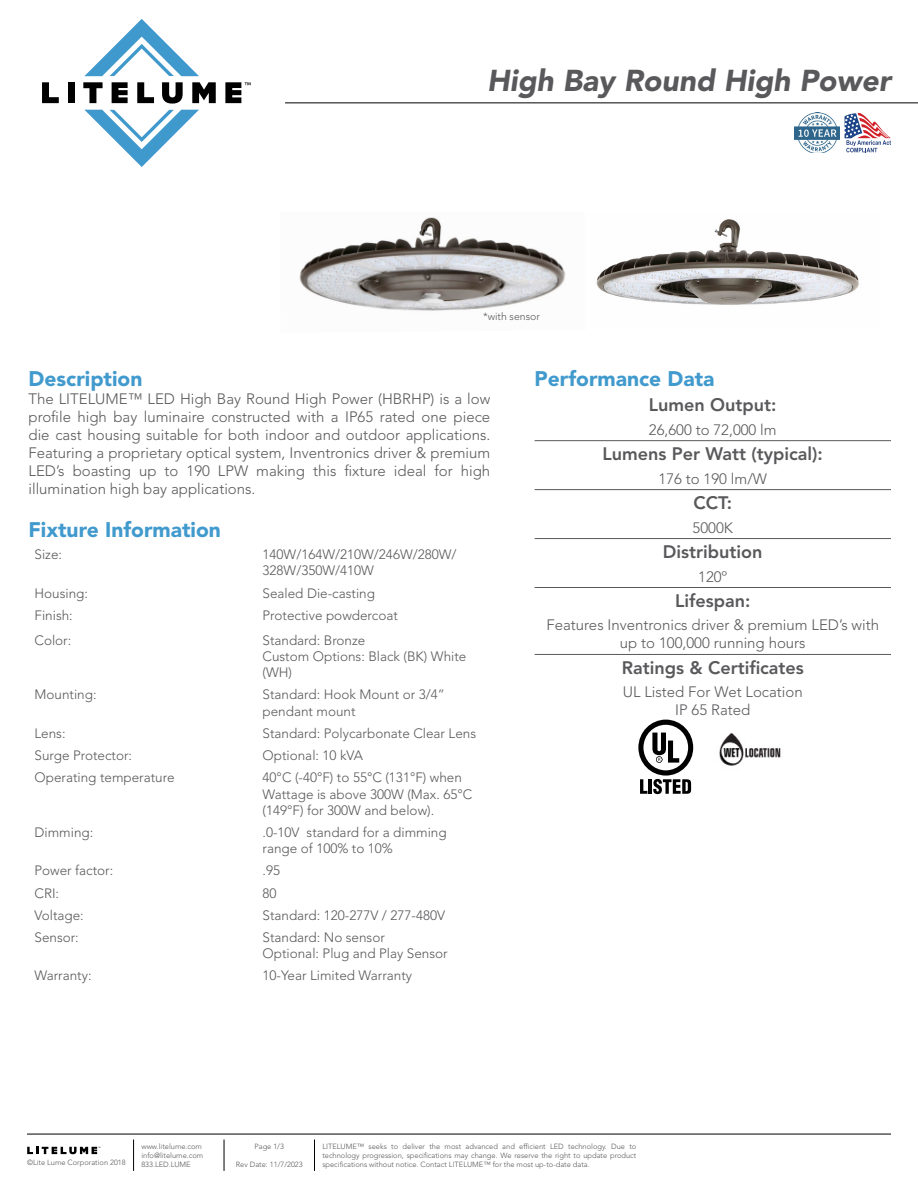
<style>
.page{position:relative;width:918px;height:1188px;background:#fff}
.page>*{position:absolute;margin:0;border:0;box-sizing:border-box;transform-origin:0 0}
.t1{font:italic 900 30px "Avenir LT Std";color:#59595c}
.t2{font:900 21px "Avenir LT Std";color:#419acd}
.t3{font:800 18px "Avenir LT Std";color:#59595c}
.t4{font:300 15px/18px "Avenir LT Std";color:#59595c;text-align:center}
.t5{font:300 13.5px/16.2px "Avenir LT Std";color:#59595c}
.t6{font:300 10.5px "Avenir LT Std";color:#59595c}
.t7{font:300 7.5px/9px "Avenir LT Std";color:#59595c;text-align:justify}
</style>
<div class="page">
<hr style="left:27px;top:1134px;width:864px;height:1px;background:#000">
<hr style="left:285px;top:103px;width:633px;height:1px;background:#000">
<hr style="left:133px;top:1140px;width:1px;height:31px;background:#000">
<hr style="left:224px;top:1140px;width:1px;height:31px;background:#000">
<hr style="left:314px;top:1140px;width:1px;height:31px;background:#000">
<svg style="left:27px;top:1147px;width:73px;height:7px"></svg>
<svg style="left:42px;top:82px;width:17px;height:21px"></svg>
<div style="left:68px;top:82px;width:7px;height:21px;background:#000"></div>
<svg style="left:83px;top:82px;width:20px;height:21px"></svg>
<svg style="left:112px;top:82px;width:16px;height:21px"></svg>
<svg style="left:137px;top:82px;width:17px;height:21px"></svg>
<svg style="left:162px;top:82px;width:21px;height:22px"></svg>
<svg style="left:192px;top:82px;width:24px;height:21px"></svg>
<svg style="left:84px;top:19px;width:115px;height:57px"></svg>
<svg style="left:85px;top:110px;width:114px;height:57px"></svg>
<svg style="left:225px;top:82px;width:26px;height:21px"></svg>
<img style="left:794px;top:112px;width:46px;height:41px">
<hr style="left:535px;top:440px;width:356px;height:1px;background:#59595c">
<hr style="left:535px;top:489px;width:356px;height:1px;background:#59595c">
<hr style="left:535px;top:538px;width:356px;height:1px;background:#59595c">
<hr style="left:535px;top:587px;width:356px;height:1px;background:#59595c">
<hr style="left:535px;top:654px;width:356px;height:1px;background:#59595c">
<img style="left:719px;top:733px;width:62px;height:33px">
<svg style="left:638px;top:720px;width:55px;height:74px"></svg>
<svg style="left:844px;top:113px;width:47px;height:39px"></svg>
<img style="left:596px;top:219px;width:263px;height:86px">
<img style="left:299px;top:217px;width:267px;height:94px">
<h1 class="t1" style="left:487px;top:62px;width:405px">High Bay Round High Power</h1>
<p class="t6" style="left:483px;top:310px;width:58px">*with sensor</p>
<h2 class="t2" style="left:29px;top:366px;width:115px">Description</h2>
<p class="t4" style="left:29px;top:390px;width:463px;text-align:justify">The LITELUME™ LED High Bay Round High Power (HBRHP) is a low profile high bay luminaire constructed with a IP65 rated one piece die cast housing suitable for both indoor and outdoor applications.<br>Featuring a proprietary optical system, Inventronics driver &amp; premium LED’s boasting up to 190 LPW making this fixture ideal for high illumination high bay applications.</p>
<h2 class="t2" style="left:29px;top:517px;width:194px">Fixture Information</h2>
<p class="t5" style="left:35px;top:546px;width:29px">Size:</p>
<p class="t5" style="left:263px;top:546px;width:195px">140W/164W/210W/246W/280W/<br>328W/350W/410W</p>
<p class="t5" style="left:35px;top:585px;width:55px">Housing:</p>
<p class="t5" style="left:263px;top:585px;width:114px">Sealed Die-casting</p>
<p class="t5" style="left:35px;top:607px;width:40px">Finish:</p>
<p class="t5" style="left:263px;top:607px;width:137px">Protective powdercoat</p>
<p class="t5" style="left:35px;top:632px;width:38px">Color:</p>
<p class="t5" style="left:263px;top:632px;width:205px">Standard: Bronze<br>Custom Options: Black (BK) White (WH)</p>
<p class="t5" style="left:35px;top:687px;width:64px">Mounting:</p>
<p class="t5" style="left:263px;top:687px;width:184px">Standard: Hook Mount or 3/4” pendant mount</p>
<p class="t5" style="left:35px;top:725px;width:33px">Lens:</p>
<p class="t5" style="left:263px;top:725px;width:215px">Standard: Polycarbonate Clear Lens</p>
<p class="t5" style="left:35px;top:747px;width:99px">Surge Protector:</p>
<p class="t5" style="left:263px;top:747px;width:102px">Optional: 10 kVA</p>
<p class="t5" style="left:35px;top:770px;width:142px">Operating temperature</p>
<p class="t5" style="left:263px;top:770px;width:211px">40°C (-40°F) to 55°C (131°F) when<br>Wattage is above 300W (Max. 65°C (149°F) for 300W and below).</p>
<p class="t5" style="left:35px;top:824px;width:60px">Dimming:</p>
<p class="t5" style="left:263px;top:824px;width:186px">.0-10V standard for a dimming range of 100% to 10%</p>
<p class="t5" style="left:35px;top:863px;width:80px">Power factor:</p>
<p class="t5" style="left:263px;top:863px;width:19px">.95</p>
<p class="t5" style="left:35px;top:885px;width:26px">CRI:</p>
<p class="t5" style="left:263px;top:885px;width:16px">80</p>
<p class="t5" style="left:35px;top:907px;width:51px">Voltage:</p>
<p class="t5" style="left:263px;top:907px;width:184px">Standard: 120-277V / 277-480V</p>
<p class="t5" style="left:35px;top:929px;width:46px">Sensor:</p>
<p class="t5" style="left:263px;top:929px;width:187px">Standard: No sensor<br>Optional: Plug and Play Sensor</p>
<p class="t5" style="left:35px;top:968px;width:59px">Warranty:</p>
<p class="t5" style="left:263px;top:968px;width:151px">10-Year Limited Warranty</p>
<h2 class="t2" style="left:535px;top:366px;width:181px">Performance Data</h2>
<h3 class="t3" style="left:649px;top:394px;width:129px">Lumen Output:</h3>
<p class="t4" style="left:649px;top:421px;width:129px">26,600 to 72,000 lm</p>
<h3 class="t3" style="left:603px;top:443px;width:222px">Lumens Per Watt (typical):</h3>
<p class="t4" style="left:659px;top:469px;width:110px">176 to 190 lm/W</p>
<h3 class="t3" style="left:693px;top:492px;width:40px">CCT:</h3>
<p class="t4" style="left:693px;top:518px;width:42px">5000K</p>
<h3 class="t3" style="left:663px;top:541px;width:101px">Distribution</h3>
<p class="t4" style="left:698px;top:567px;width:31px">120º</p>
<h3 class="t3" style="left:675px;top:590px;width:77px">Lifespan:</h3>
<p class="t4" style="left:546px;top:616px;width:334px">Features Inventronics driver &amp; premium LED’s with up to 100,000 running hours</p>
<h3 class="t3" style="left:622px;top:657px;width:184px">Ratings &amp; Certificates</h3>
<p class="t4" style="left:623px;top:683px;width:182px">UL Listed For Wet Location<br>IP 65 Rated</p>
<p class="t7" style="left:141px;top:1142px;width:63px;text-align:left">www.litelume.com info@litelume.com<br>833.LED.LUME</p>
<p class="t7" style="left:255px;top:1142px;width:31px">Page 1/3</p>
<p class="t7" style="left:27px;top:1158px;width:100px">©Lite Lume Corporation 2018</p>
<p class="t7" style="left:236px;top:1160px;width:68px">Rev Date: 11/7/2023</p>
<p class="t7" style="left:322px;top:1142px;width:316px">LITELUME™ seeks to deliver the most advanced and efficient LED technology. Due to technology progression, specifications may change. We reserve the right to update product specifications without notice. Contact LITELUME™ for the most up-to-date data.</p>
</div>
